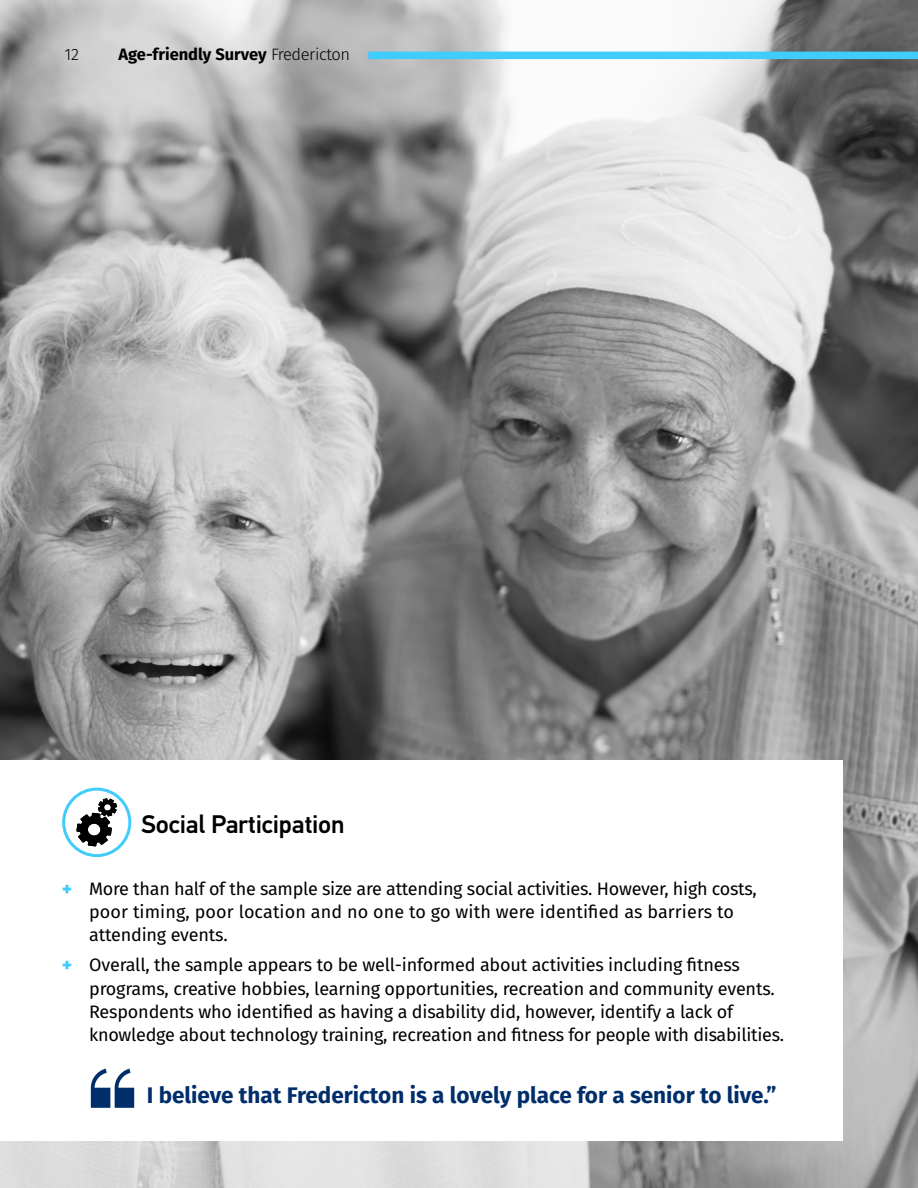
<style>
.page{position:relative;width:918px;height:1188px;background:#fff}
.page>*{position:absolute;margin:0;border:0;box-sizing:border-box;transform-origin:0 0}
.t1{font:500 25.5px "PF Din Text Pro";letter-spacing:-.01em;color:#000}
.t2{font:700 22.5px "Fira Sans";color:#002e6b}
.t3{font:18px/23.2px "Fira Sans";letter-spacing:-.01em;color:#000}
.t4{font:700 16.5px "Fira Sans";color:#000}
.t5{font:300 16.5px "Fira Sans";color:#000}
.s1{font-weight:300}
.s2{font-weight:800;color:#40ccfc}
</style>
<div class="page">
<img style="left:0;top:0;width:918px;height:1188px">
<div style="left:0;top:761px;width:843px;height:380px;background:#fff"></div>
<div style="left:368px;top:52px;width:550px;height:7px;background:#40ccfc"></div>
<svg style="left:64px;top:789px;width:66px;height:67px"></svg>
<div style="left:62px;top:788px;width:69px;height:69px;border:3px solid #40ccfc;border-radius:50%"></div>
<svg style="left:76px;top:798px;width:41px;height:48px"></svg>
<svg style="left:91px;top:1069px;width:43px;height:39px"></svg>
<p class="t5" style="left:64px;top:43px;width:16px">12</p>
<p class="t4" style="left:119px;top:41px;width:233px">Age-friendly Survey <span class="s1">Fredericton</span></p>
<h1 class="t1" style="left:142px;top:809px;width:205px">Social Participation</h1>
<p class="t3" style="left:89px;top:876px;width:669px;text-indent:-27px"><span class="s2">+</span> More than half of the sample size are attending social activities. However, high costs, poor timing, poor location and no one to go with were identified as barriers to attending events.</p>
<p class="t3" style="left:89px;top:953px;width:697px;text-indent:-27px"><span class="s2">+</span> Overall, the sample appears to be well-informed about activities including fitness programs, creative hobbies, learning opportunities, recreation and community events.<br>Respondents who identified as having a disability did, however, identify a lack of knowledge about technology training, recreation and fitness for people with disabilities.</p>
<p class="t2" style="left:147px;top:1076px;width:631px">I believe that Fredericton is a lovely place for a senior to live.”</p>
</div>
